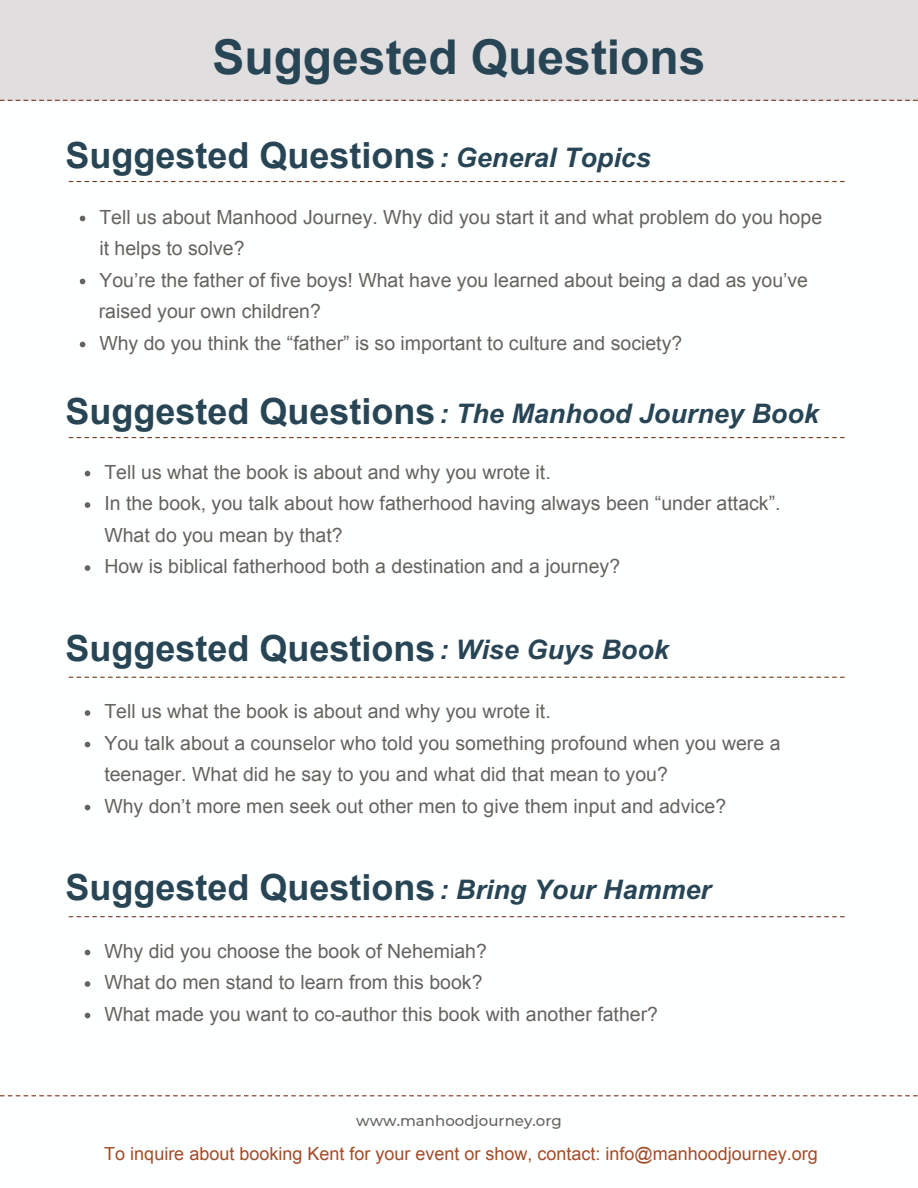
<style>
.page{position:relative;width:918px;height:1188px;background:#fff}
.page>*{position:absolute;margin:0;border:0;box-sizing:border-box;transform-origin:0 0}
.t1{font:700 48px "Arial";color:#284555}
.t2{font:700 36px "Arial";color:#284555}
.t3{font:italic 700 27px "Arial";color:#284555}
.t4{font:19.5px/31.5px "Arial";color:#65635f}
.t5{font:18px "Arial";color:#a14c29}
.t6{font:500 15px "Montserrat";color:#65635f}
.s1{font-style:italic;font-size:27px}
</style>
<div class="page">
<div style="left:0;top:0;width:918px;height:100px;background:#e0dede"></div>
<svg style="left:0;top:100px;width:918px;height:1px"></svg>
<svg style="left:0;top:1095px;width:918px;height:1px"></svg>
<svg style="left:69px;top:181px;width:776px;height:1px"></svg>
<svg style="left:69px;top:437px;width:776px;height:1px"></svg>
<svg style="left:69px;top:677px;width:776px;height:1px"></svg>
<svg style="left:85px;top:471px;width:5px;height:5px"></svg>
<svg style="left:85px;top:502px;width:5px;height:6px"></svg>
<svg style="left:85px;top:565px;width:5px;height:6px"></svg>
<svg style="left:80px;top:216px;width:5px;height:5px"></svg>
<svg style="left:80px;top:279px;width:5px;height:5px"></svg>
<svg style="left:80px;top:342px;width:5px;height:5px"></svg>
<svg style="left:85px;top:710px;width:5px;height:6px"></svg>
<svg style="left:85px;top:742px;width:5px;height:5px"></svg>
<svg style="left:85px;top:805px;width:5px;height:5px"></svg>
<svg style="left:69px;top:916px;width:776px;height:1px"></svg>
<svg style="left:85px;top:950px;width:5px;height:5px"></svg>
<svg style="left:85px;top:981px;width:5px;height:6px"></svg>
<svg style="left:85px;top:1013px;width:5px;height:5px"></svg>
<h1 class="t1" style="left:212px;top:28px;width:495px">Suggested Questions</h1>
<h2 class="t2" style="left:65px;top:134px;width:372px">Suggested Questions</h2>
<h3 class="t3" style="left:439px;top:142px;width:213px">: General Topics</h3>
<p class="t4" style="left:99px;top:201px;width:724px">Tell us about Manhood Journey. Why did you start it and what problem do you hope it helps to solve?<br>You’re the father of five boys! What have you learned about being a dad as you’ve</p>
<p class="t4" style="left:99px;top:295px;width:224px">raised your own children?</p>
<p class="t4" style="left:99px;top:327px;width:584px">Why do you think the “father” is so important to culture and society?</p>
<h2 class="t2" style="left:65px;top:390px;width:372px">Suggested Questions</h2>
<h3 class="t3" style="left:439px;top:398px;width:381px">: The Manhood Journey Book</h3>
<p class="t4" style="left:104px;top:456px;width:678px">Tell us what the book is about and why you wrote it.<br>In the book, you talk about how fatherhood having always been “under attack”.<br>What do you mean by that?<br>How is biblical fatherhood both a destination and a journey?</p>
<h2 class="t2" style="left:65px;top:626px;width:372px">Suggested Questions</h2>
<h3 class="t3" style="left:439px;top:634px;width:231px">: Wise Guys Book</h3>
<p class="t4" style="left:104px;top:696px;width:678px">Tell us what the book is about and why you wrote it.<br>You talk about a counselor who told you something profound when you were a teenager. What did he say to you and what did that mean to you?<br>Why don’t more men seek out other men to give them input and advice?</p>
<h2 class="t2" style="left:65px;top:866px;width:647px">Suggested Questions <span class="s1">: Bring Your Hammer</span></h2>
<p class="t4" style="left:104px;top:935px;width:555px">Why did you choose the book of Nehemiah?<br>What do men stand to learn from this book?<br>What made you want to co-author this book with another father?</p>
<p class="t6" style="left:356px;top:1111px;width:207px">www.manhoodjourney.org</p>
<p class="t5" style="left:104px;top:1144px;width:715px">To inquire about booking Kent for your event or show, contact: info@manhoodjourney.org</p>
</div>
